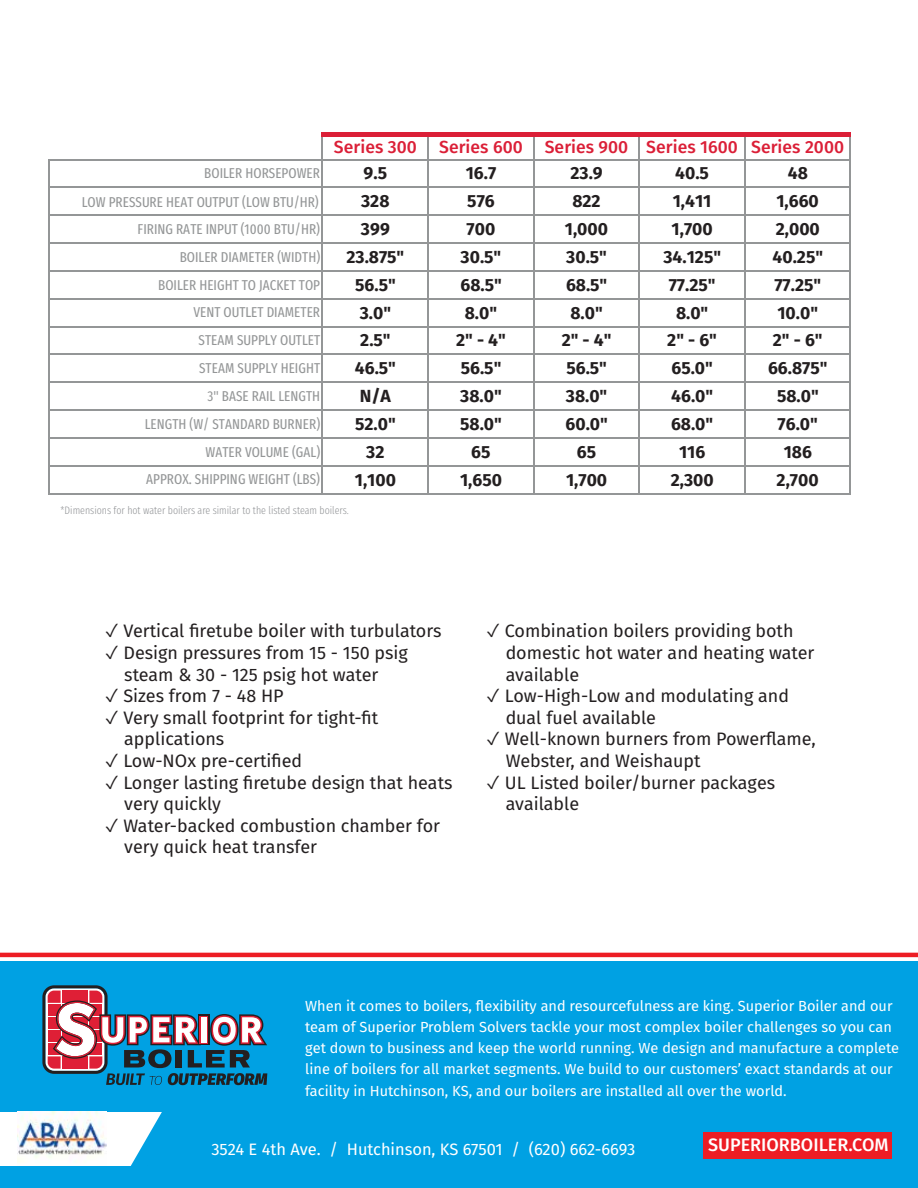
<style>
.page{position:relative;width:918px;height:1188px;background:#fff}
.page>*{position:absolute;margin:0;border:0;box-sizing:border-box;transform-origin:0 0}
.t1{font:18px/21.6px "Fira Sans";color:#231f20}
.t2{font:500 18px "Fira Sans";color:#fff}
.t3{font:700 17.55px "Fira Sans";color:#231f20}
.t4{font:500 17.55px "Fira Sans";letter-spacing:.005em;color:#db1f37}
.t5{font:16.5px "Fira Sans";color:#fff}
.t6{font:14.55px/21.3px "Fira Sans";color:#fff}
.t7{font:14.25px "Fira Sans Compressed";letter-spacing:.005em;color:#949697}
.t8{font:300 10.8px "Fira Sans Compressed";color:#939598}
</style>
<div class="page">
<div style="left:0;top:961px;width:918px;height:227px;background:#00a1e3"></div>
<div style="left:0;top:1112px;width:48px;height:54px;background:#fff"></div>
<hr style="left:0;top:953px;width:918px;height:4px;background:#ed1d24">
<div style="left:703px;top:1132px;width:189px;height:27px;background:#ed1d24"></div>
<svg style="left:33px;top:985px;width:234px;height:181px"></svg>
<img style="left:17px;top:1112px;width:90px;height:54px">
<hr style="left:48px;top:159px;width:1px;height:335px;background:#949697">
<hr style="left:322px;top:136px;width:1px;height:358px;background:#949697">
<hr style="left:427px;top:136px;width:2px;height:358px;background:#949697">
<hr style="left:533px;top:136px;width:1px;height:358px;background:#949697">
<hr style="left:638px;top:136px;width:2px;height:358px;background:#949697">
<hr style="left:744px;top:136px;width:2px;height:358px;background:#949697">
<hr style="left:850px;top:136px;width:1px;height:358px;background:#949697">
<hr style="left:322px;top:132px;width:529px;height:4px;background:#db1f37">
<hr style="left:49px;top:159px;width:802px;height:1px;background:#949697">
<hr style="left:49px;top:187px;width:802px;height:1px;background:#949697">
<hr style="left:49px;top:214px;width:802px;height:2px;background:#949697">
<hr style="left:49px;top:242px;width:802px;height:2px;background:#949697">
<hr style="left:49px;top:270px;width:802px;height:2px;background:#949697">
<hr style="left:49px;top:298px;width:802px;height:1px;background:#949697">
<hr style="left:49px;top:326px;width:802px;height:1px;background:#949697">
<hr style="left:49px;top:354px;width:802px;height:1px;background:#949697">
<hr style="left:49px;top:381px;width:802px;height:2px;background:#949697">
<hr style="left:49px;top:409px;width:802px;height:2px;background:#949697">
<hr style="left:49px;top:437px;width:802px;height:2px;background:#949697">
<hr style="left:49px;top:465px;width:802px;height:1px;background:#949697">
<hr style="left:49px;top:493px;width:802px;height:1px;background:#949697">
<p class="t4" style="left:334px;top:133px;width:84px">Series 300</p>
<p class="t4" style="left:439px;top:133px;width:407px">Series 600 Series 900 Series 1600 Series 2000</p>
<p class="t7" style="left:204px;top:162px;width:117px">BOILER HORSEPOWER</p>
<p class="t3" style="left:364px;top:159px;width:25px">9.5</p>
<p class="t3" style="left:466px;top:159px;width:32px">16.7</p>
<p class="t3" style="left:570px;top:159px;width:34px">23.9</p>
<p class="t3" style="left:675px;top:159px;width:35px">40.5</p>
<p class="t3" style="left:788px;top:159px;width:22px">48</p>
<p class="t7" style="left:82px;top:191px;width:238px">LOW PRESSURE HEAT OUTPUT (LOW BTU/HR)</p>
<p class="t3" style="left:361px;top:186px;width:30px">328</p>
<p class="t3" style="left:467px;top:186px;width:29px">576</p>
<p class="t3" style="left:572px;top:186px;width:30px">822</p>
<p class="t3" style="left:673px;top:186px;width:40px">1,411</p>
<p class="t3" style="left:776px;top:186px;width:44px">1,660</p>
<p class="t7" style="left:138px;top:218px;width:184px">FIRING RATE INPUT (1000 BTU/HR)</p>
<p class="t3" style="left:361px;top:214px;width:30px">399</p>
<p class="t3" style="left:467px;top:214px;width:30px">700</p>
<p class="t3" style="left:565px;top:214px;width:45px">1,000</p>
<p class="t3" style="left:672px;top:214px;width:43px">1,700</p>
<p class="t3" style="left:776px;top:214px;width:46px">2,000</p>
<p class="t7" style="left:180px;top:246px;width:142px">BOILER DIAMETER (WIDTH)</p>
<p class="t3" style="left:346px;top:242px;width:59px">23.875"</p>
<p class="t3" style="left:461px;top:242px;width:42px">30.5"</p>
<p class="t3" style="left:566px;top:242px;width:42px">30.5"</p>
<p class="t3" style="left:663px;top:242px;width:59px">34.125"</p>
<p class="t3" style="left:772px;top:242px;width:52px">40.25"</p>
<p class="t7" style="left:158px;top:274px;width:163px">BOILER HEIGHT TO JACKET TOP</p>
<p class="t3" style="left:355px;top:270px;width:42px">56.5"</p>
<p class="t3" style="left:460px;top:270px;width:43px">68.5"</p>
<p class="t3" style="left:566px;top:270px;width:43px">68.5"</p>
<p class="t3" style="left:669px;top:270px;width:48px">77.25"</p>
<p class="t3" style="left:774px;top:270px;width:48px">77.25"</p>
<p class="t7" style="left:193px;top:302px;width:128px">VENT OUTLET DIAMETER</p>
<p class="t3" style="left:360px;top:298px;width:33px">3.0"</p>
<p class="t3" style="left:465px;top:298px;width:34px">8.0"</p>
<p class="t3" style="left:570px;top:298px;width:34px">8.0"</p>
<p class="t3" style="left:676px;top:298px;width:34px">8.0"</p>
<p class="t3" style="left:777px;top:298px;width:42px">10.0"</p>
<p class="t7" style="left:199px;top:329px;width:123px">STEAM SUPPLY OUTLET</p>
<p class="t3" style="left:360px;top:326px;width:32px">2.5"</p>
<p class="t3" style="left:456px;top:326px;width:51px">2" - 4"</p>
<p class="t3" style="left:562px;top:326px;width:51px">2" - 4"</p>
<p class="t3" style="left:667px;top:326px;width:51px">2" - 6"</p>
<p class="t3" style="left:773px;top:326px;width:51px">2" - 6"</p>
<p class="t7" style="left:199px;top:357px;width:122px">STEAM SUPPLY HEIGHT</p>
<p class="t3" style="left:355px;top:353px;width:43px">46.5"</p>
<p class="t3" style="left:461px;top:353px;width:42px">56.5"</p>
<p class="t3" style="left:566px;top:353px;width:42px">56.5"</p>
<p class="t3" style="left:671px;top:353px;width:43px">65.0"</p>
<p class="t3" style="left:768px;top:353px;width:61px">66.875"</p>
<p class="t7" style="left:208px;top:385px;width:114px">3" BASE RAIL LENGTH</p>
<p class="t3" style="left:360px;top:381px;width:33px">N/A</p>
<p class="t3" style="left:460px;top:381px;width:43px">38.0"</p>
<p class="t3" style="left:566px;top:381px;width:43px">38.0"</p>
<p class="t3" style="left:671px;top:381px;width:44px">46.0"</p>
<p class="t3" style="left:777px;top:381px;width:43px">58.0"</p>
<p class="t7" style="left:145px;top:413px;width:177px">LENGTH (W/ STANDARD BURNER)</p>
<p class="t3" style="left:355px;top:409px;width:42px">52.0"</p>
<p class="t3" style="left:460px;top:409px;width:43px">58.0"</p>
<p class="t3" style="left:565px;top:409px;width:44px">60.0"</p>
<p class="t3" style="left:671px;top:409px;width:44px">68.0"</p>
<p class="t3" style="left:778px;top:409px;width:42px">76.0"</p>
<p class="t7" style="left:205px;top:441px;width:116px">WATER VOLUME (GAL)</p>
<p class="t3" style="left:366px;top:437px;width:20px">32</p>
<p class="t3" style="left:471px;top:437px;width:21px">65</p>
<p class="t3" style="left:577px;top:437px;width:21px">65</p>
<p class="t3" style="left:679px;top:437px;width:28px">116</p>
<p class="t3" style="left:784px;top:437px;width:30px">186</p>
<p class="t7" style="left:146px;top:469px;width:175px">APPROX. SHIPPING WEIGHT (LBS)</p>
<p class="t3" style="left:355px;top:465px;width:43px">1,100</p>
<p class="t3" style="left:460px;top:465px;width:43px">1,650</p>
<p class="t3" style="left:566px;top:465px;width:43px">1,700</p>
<p class="t3" style="left:671px;top:465px;width:45px">2,300</p>
<p class="t3" style="left:777px;top:465px;width:44px">2,700</p>
<p class="t8" style="left:61px;top:502px;width:290px">*Dimensions for hot water boilers are similar to the listed steam boilers.</p>
<p class="t1" style="left:105px;top:620px;width:338px">✓ Vertical firetube boiler with turbulators</p>
<p class="t1" style="left:105px;top:642px;width:304px;text-align:center">✓ Design pressures from 15 - 150 psig steam &amp; 30 - 125 psig hot water</p>
<p class="t1" style="left:105px;top:685px;width:180px">✓ Sizes from 7 - 48 HP</p>
<p class="t1" style="left:124px;top:706px;width:256px;text-indent:-19px">✓ Very small footprint for tight-fit applications</p>
<p class="t1" style="left:105px;top:750px;width:199px">✓ Low-NOx pre-certified</p>
<p class="t1" style="left:124px;top:771px;width:330px;text-indent:-19px">✓ Longer lasting firetube design that heats very quickly</p>
<p class="t1" style="left:124px;top:814px;width:317px;text-indent:-19px">✓ Water-backed combustion chamber for very quick heat transfer</p>
<p class="t1" style="left:506px;top:620px;width:310px;text-indent:-19px">✓ Combination boilers providing both domestic hot water and heating water available</p>
<p class="t1" style="left:506px;top:685px;width:285px;text-indent:-19px">✓ Low-High-Low and modulating and dual fuel available</p>
<p class="t1" style="left:506px;top:728px;width:312px;text-indent:-19px">✓ Well-known burners from Powerflame,<br>Webster, and Weishaupt</p>
<p class="t1" style="left:506px;top:771px;width:271px;text-indent:-19px">✓ UL Listed boiler/burner packages available</p>
<p class="t6" style="left:305px;top:994px;width:596px">When it comes to boilers, flexibility and resourcefulness are king. Superior Boiler and our team of Superior Problem Solvers tackle your most complex boiler challenges so you can get down to business and keep the world running. We design and manufacture a complete line of boilers for all market segments. We build to our customers’ exact standards at our facility in Hutchinson, KS, and our boilers are installed all over the world.</p>
<p class="t5" style="left:211px;top:1137px;width:426px">3524 E 4th Ave. / Hutchinson, KS 67501 / (620) 662-6693</p>
<p class="t2" style="left:708px;top:1130px;width:182px">SUPERIORBOILER.COM</p>
</div>
